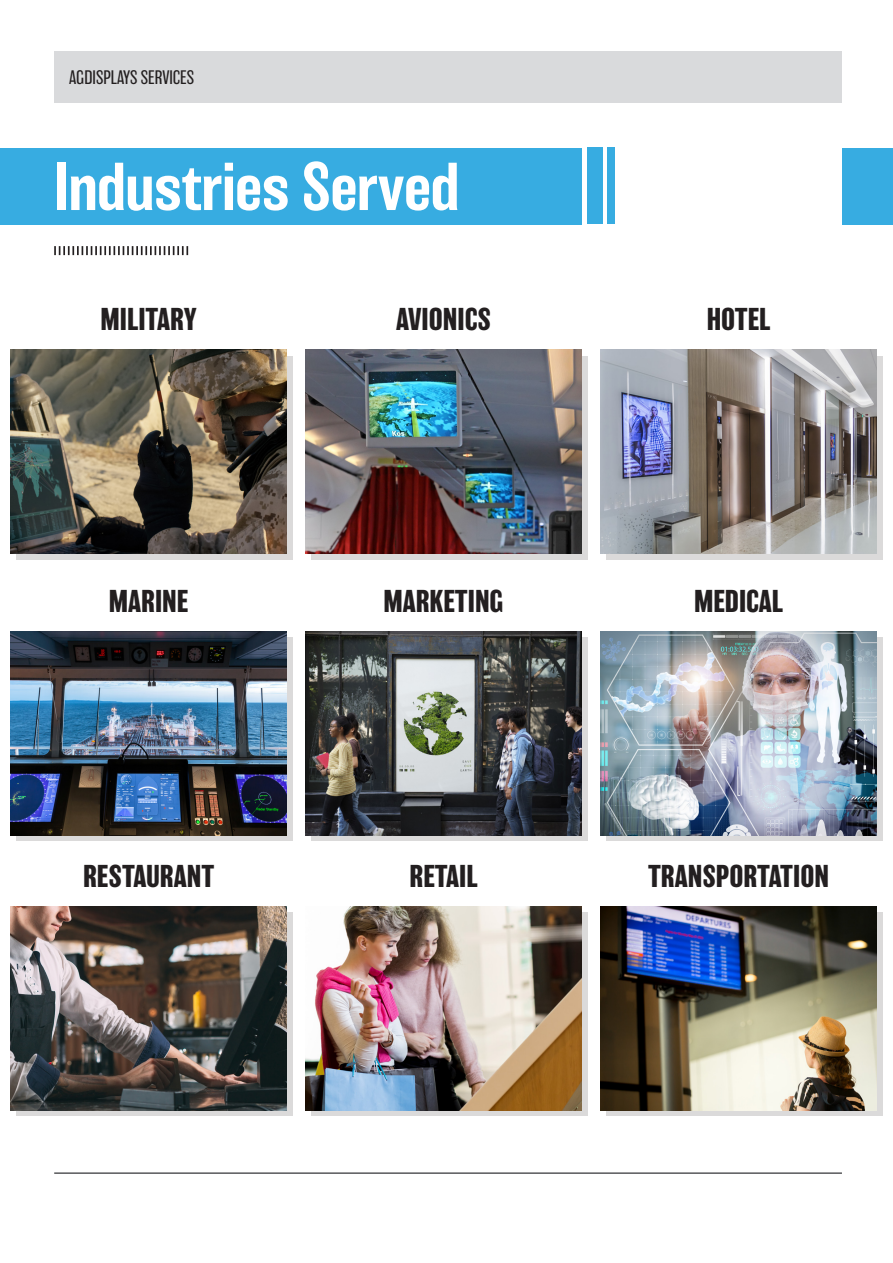
<style>
.page{position:relative;width:893px;height:1263px;background:#fff}
.page>*{position:absolute;margin:0;border:0;box-sizing:border-box;transform-origin:0 0}
.t1{font:500 63px "Balboa";color:#fff}
.t2{font:700 29.1px "Balboa";color:#231f20}
.t3{font:200 18px "Balboa";color:#231f20}
</style>
<div class="page">
<div style="left:54px;top:51px;width:788px;height:52px;background:#d9dadc"></div>
<div style="left:0;top:148px;width:581px;height:76px;background:#37ace1"></div>
<div style="left:587px;top:148px;width:16px;height:76px;background:#37ace1"></div>
<div style="left:607px;top:148px;width:8px;height:76px;background:#37ace1"></div>
<svg style="left:54px;top:246px;width:134px;height:9px"></svg>
<hr style="left:54px;top:1172px;width:788px;height:2px;background:#57585a">
<div style="left:842px;top:148px;width:51px;height:76px;background:#37ace1"></div>
<div style="left:16px;top:356px;width:277px;height:204px;background:#dbdada"></div>
<img style="left:10px;top:349px;width:277px;height:204px">
<div style="left:311px;top:356px;width:277px;height:204px;background:#dbdada"></div>
<img style="left:305px;top:349px;width:277px;height:204px">
<div style="left:606px;top:356px;width:277px;height:204px;background:#dbdada"></div>
<img style="left:600px;top:349px;width:277px;height:204px">
<div style="left:16px;top:637px;width:277px;height:204px;background:#dbdada"></div>
<img style="left:10px;top:631px;width:277px;height:204px">
<div style="left:311px;top:637px;width:277px;height:204px;background:#dbdada"></div>
<img style="left:305px;top:631px;width:277px;height:204px">
<div style="left:606px;top:637px;width:277px;height:204px;background:#dbdada"></div>
<img style="left:600px;top:631px;width:277px;height:204px">
<div style="left:16px;top:912px;width:277px;height:204px;background:#dbdada"></div>
<img style="left:10px;top:906px;width:277px;height:204px">
<div style="left:311px;top:912px;width:277px;height:204px;background:#dbdada"></div>
<img style="left:305px;top:906px;width:277px;height:204px">
<div style="left:606px;top:912px;width:277px;height:204px;background:#dbdada"></div>
<img style="left:600px;top:906px;width:277px;height:204px">
<p class="t3" style="left:69px;top:68px;width:126px">AGDISPLAYS SERVICES</p>
<p class="t1" style="left:54px;top:152px;width:407px">Industries Served</p>
<p class="t2" style="left:101px;top:303px;width:98px">MILITARY</p>
<p class="t2" style="left:396px;top:303px;width:96px">AVIONICS</p>
<p class="t2" style="left:707px;top:303px;width:65px">HOTEL</p>
<p class="t2" style="left:109px;top:585px;width:81px">MARINE</p>
<p class="t2" style="left:383px;top:585px;width:122px">MARKETING</p>
<p class="t2" style="left:694px;top:585px;width:91px">MEDICAL</p>
<p class="t2" style="left:83px;top:860px;width:133px">RESTAURANT</p>
<p class="t2" style="left:410px;top:860px;width:70px">RETAIL</p>
<p class="t2" style="left:648px;top:860px;width:183px">TRANSPORTATION</p>
</div>
